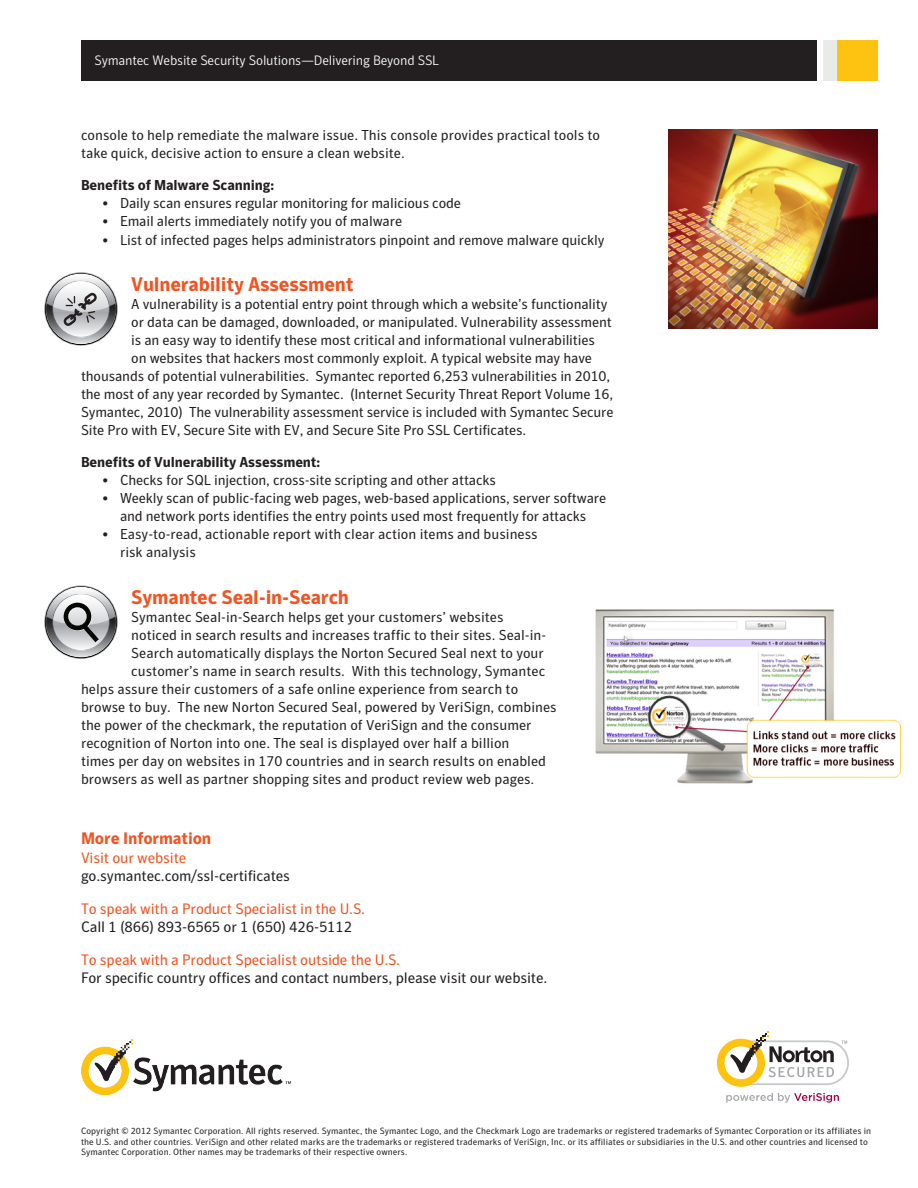
<style>
.page{position:relative;width:918px;height:1188px;background:#fff}
.page>*{position:absolute;margin:0;border:0;box-sizing:border-box;transform-origin:0 0}
.Header1{font:700 19.5px "Symantec Sans";letter-spacing:-.01em;color:#f15422}
.Header1-2{font:700 16.5px "Symantec Sans";letter-spacing:-.01em;color:#f15422}
.Body{font:15px/18.8px "Symantec Sans";letter-spacing:-.01em;color:#231f20}
.Body-2{font:15px/18.8px "Symantec Sans";letter-spacing:-.01em;color:#f15422}
.Body-3{font:14.25px/18.8px "Symantec Sans";letter-spacing:-.01em;color:#231f20}
.Body-4{font:700 14.25px "Symantec Sans";letter-spacing:-.01em;color:#231f20}
.t1{font:300 13.5px "Symantec Sans";letter-spacing:-.015em;color:#fff}
.t2{font:9px "Symantec Sans";letter-spacing:.005em;color:#231f20}
.s1{color:#f15422}
.s2{color:#231f20}
</style>
<div class="page">
<div style="left:837px;top:40px;width:41px;height:41px;background:#fec210"></div>
<div style="left:81px;top:40px;width:736px;height:41px;background:#231f20"></div>
<div style="left:824px;top:40px;width:13px;height:41px;background:#e9ebe8"></div>
<img style="left:669px;top:130px;width:209px;height:199px">
<img style="left:81px;top:1039px;width:209px;height:56px">
<svg style="left:717px;top:1031px;width:132px;height:56px"></svg>
<svg style="left:726px;top:1093px;width:113px;height:10px"></svg>
<svg style="left:45px;top:273px;width:72px;height:72px"></svg>
<svg style="left:46px;top:274px;width:70px;height:70px"></svg>
<svg style="left:53px;top:281px;width:56px;height:56px"></svg>
<svg style="left:47px;top:274px;width:68px;height:52px"></svg>
<svg style="left:44px;top:586px;width:74px;height:73px"></svg>
<svg style="left:45px;top:586px;width:72px;height:72px"></svg>
<svg style="left:46px;top:587px;width:70px;height:70px"></svg>
<svg style="left:53px;top:594px;width:56px;height:56px"></svg>
<svg style="left:47px;top:587px;width:68px;height:56px"></svg>
<img style="left:595px;top:609px;width:306px;height:175px">
<p class="t1" style="left:94px;top:53px;width:346px">Symantec Website Security Solutions—Delivering Beyond SSL</p>
<p class="Body-3" style="left:81px;top:125px;width:521px">console to help remediate the malware issue. This console provides practical tools to take quick, decisive action to ensure a clean website.</p>
<p class="Body-4" style="left:81px;top:177px;width:195px">Benefits of Malware Scanning:</p>
<p class="Body-3" style="left:102px;top:194px;width:360px">• Daily scan ensures regular monitoring for malicious code</p>
<p class="Body-3" style="left:102px;top:212px;width:302px">• Email alerts immediately notify you of malware</p>
<p class="Body-3" style="left:102px;top:230px;width:504px">• List of infected pages helps administrators pinpoint and remove malware quickly</p>
<p class="Header1" style="left:131px;top:274px;width:224px">Vulnerability Assessment</p>
<p class="Body-3" style="left:131px;top:295px;width:478px">A vulnerability is a potential entry point through which a website’s functionality</p>
<p class="Body-3" style="left:131px;top:313px;width:482px">or data can be damaged, downloaded, or manipulated. Vulnerability assessment</p>
<p class="Body-3" style="left:131px;top:331px;width:465px">is an easy way to identify these most critical and informational vulnerabilities</p>
<p class="Body-3" style="left:131px;top:349px;width:462px">on websites that hackers most commonly exploit. A typical website may have</p>
<p class="Body-3" style="left:81px;top:367px;width:531px">thousands of potential vulnerabilities. Symantec reported 6,253 vulnerabilities in 2010,</p>
<p class="Body-3" style="left:81px;top:385px;width:534px">the most of any year recorded by Symantec. (Internet Security Threat Report Volume 16,</p>
<p class="Body-3" style="left:81px;top:403px;width:534px">Symantec, 2010) The vulnerability assessment service is included with Symantec Secure</p>
<p class="Body-3" style="left:81px;top:421px;width:447px">Site Pro with EV, Secure Site with EV, and Secure Site Pro SSL Certificates.</p>
<p class="Body-4" style="left:81px;top:454px;width:241px">Benefits of Vulnerability Assessment:</p>
<p class="Body-3" style="left:102px;top:470px;width:395px">• Checks for SQL injection, cross-site scripting and other attacks</p>
<p class="Body-3" style="left:102px;top:489px;width:506px;line-height:18px;text-align:center">• Weekly scan of public-facing web pages, web-based applications, server software and network ports identifies the entry points used most frequently for attacks</p>
<p class="Body-3" style="left:120px;top:524px;width:419px;text-indent:-18px">• Easy-to-read, actionable report with clear action items and business risk analysis</p>
<p class="Header1" style="left:131px;top:586px;width:219px">Symantec Seal-in-Search</p>
<p class="Body-3" style="left:131px;top:608px;width:374px">Symantec Seal-in-Search helps get your customers’ websites</p>
<p class="Body-3" style="left:131px;top:626px;width:416px">noticed in search results and increases traffic to their sites. Seal-in-</p>
<p class="Body-3" style="left:131px;top:644px;width:414px">Search automatically displays the Norton Secured Seal next to your</p>
<p class="Body-3" style="left:131px;top:662px;width:415px">customer’s name in search results. With this technology, Symantec</p>
<p class="Body-3" style="left:81px;top:680px;width:439px">helps assure their customers of a safe online experience from search to</p>
<p class="Body-3" style="left:81px;top:698px;width:477px">browse to buy. The new Norton Secured Seal, powered by VeriSign, combines</p>
<p class="Body-3" style="left:81px;top:716px;width:452px">the power of the checkmark, the reputation of VeriSign and the consumer</p>
<p class="Body-3" style="left:81px;top:734px;width:430px">recognition of Norton into one. The seal is displayed over half a billion</p>
<p class="Body-3" style="left:81px;top:752px;width:467px">times per day on websites in 170 countries and in search results on enabled</p>
<p class="Body-3" style="left:81px;top:770px;width:455px">browsers as well as partner shopping sites and product review web pages.</p>
<p class="Header1-2" style="left:81px;top:829px;width:132px">More Information</p>
<p class="Body" style="left:81px;top:848px;width:211px"><span class="s1">Visit our website </span>go.symantec.com/ssl-certificates</p>
<p class="Body-2" style="left:81px;top:899px;width:286px">To speak with a Product Specialist in the U.S.<br><span class="s2">Call 1 (866) 893-6565 or 1 (650) 426-5112</span></p>
<p class="Body" style="left:81px;top:950px;width:468px"><span class="s1">To speak with a Product Specialist outside the U.S.<br></span>For specific country offices and contact numbers, please visit our website.</p>
<p class="t2" style="left:81px;top:1126px;width:792px">Copyright © 2012 Symantec Corporation. All rights reserved. Symantec, the Symantec Logo, and the Checkmark Logo are trademarks or registered trademarks of Symantec Corporation or its affiliates in</p>
<p class="t2" style="left:81px;top:1137px;width:788px">the U.S. and other countries. VeriSign and other related marks are the trademarks or registered trademarks of VeriSign, Inc. or its affiliates or subsidiaries in the U.S. and other countries and licensed to</p>
<p class="t2" style="left:81px;top:1147px;width:328px">Symantec Corporation. Other names may be trademarks of their respective owners.</p>
</div>
